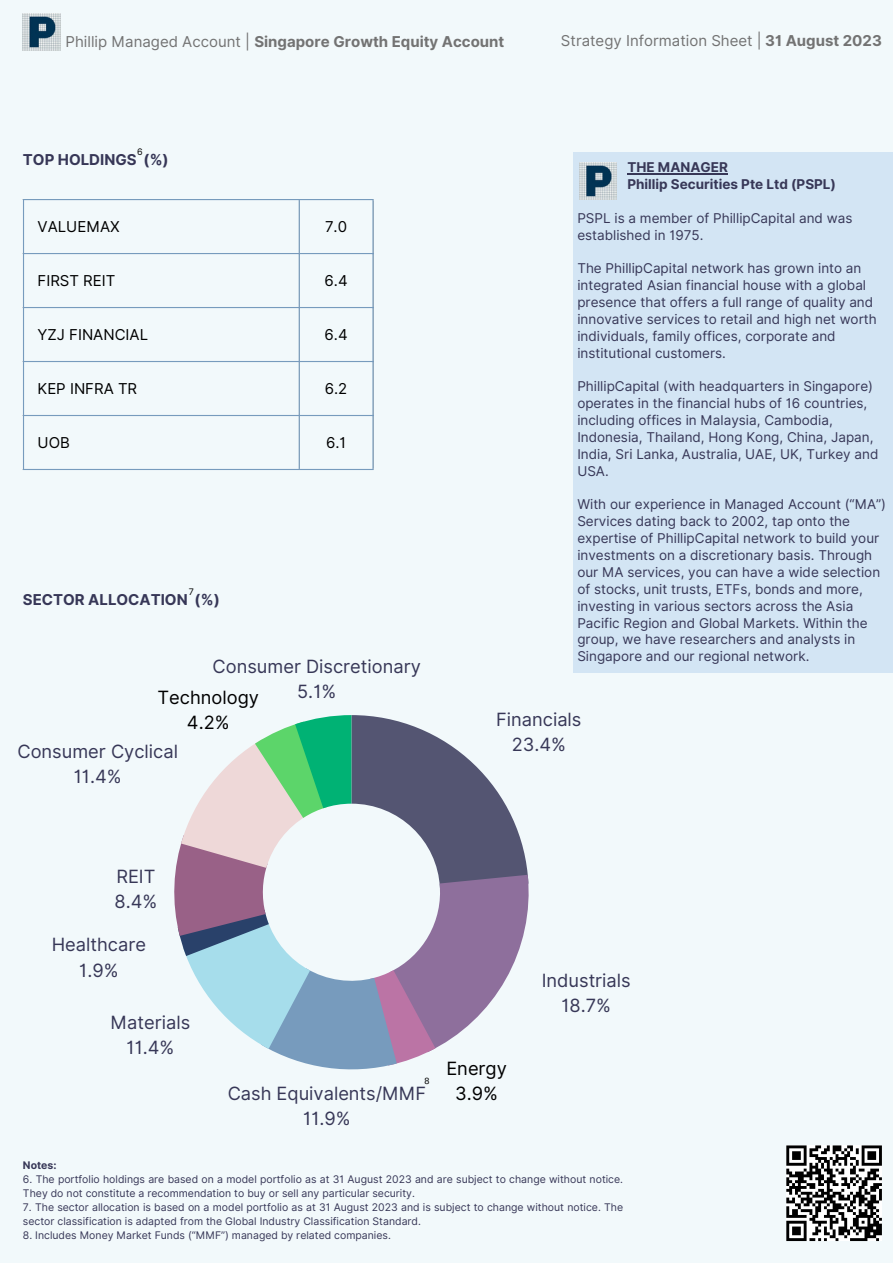
<style>
.page{position:relative;width:893px;height:1264px;background:#fff}
.page>*{position:absolute;margin:0;border:0;box-sizing:border-box;transform-origin:0 0}
.t1{font:18.3px "Inter";color:#373757}
.t2{font:18.3px "Inter";color:#000}
.t3{font:15px "Inter";color:#000}
.t4{font:700 15px "Inter";color:#737373}
.t5{font:15px "Inter";color:#737373}
.t6{font:700 15px "Inter";color:#373757}
.t7{font:13.5px/16.8px "Inter";color:#373757}
.t8{font:700 13.5px "Inter";color:#373757}
.t9{font:10.5px/14px "Inter";color:#373757}
.t10{font:700 10.5px "Inter";color:#373757}
.t11{font:9px "Inter";color:#000}
.t12{font:9px "Arimo";color:#000}
.s1{font-weight:400}
.s2{font-weight:700}
</style>
<div class="page">
<div style="left:0;top:0;width:892px;height:1262px;background:#f2f9fb"></div>
<hr style="left:23px;top:200px;width:1px;height:269px;background:#779bbd">
<hr style="left:298px;top:200px;width:2px;height:269px;background:#779bbd">
<hr style="left:372px;top:200px;width:1px;height:269px;background:#779bbd">
<hr style="left:23px;top:199px;width:350px;height:1px;background:#779bbd">
<hr style="left:23px;top:253px;width:350px;height:1px;background:#779bbd">
<hr style="left:23px;top:307px;width:350px;height:1px;background:#779bbd">
<hr style="left:23px;top:361px;width:350px;height:1px;background:#779bbd">
<hr style="left:23px;top:415px;width:350px;height:1px;background:#779bbd">
<hr style="left:23px;top:469px;width:350px;height:1px;background:#779bbd">
<svg style="left:174px;top:715px;width:354px;height:354px"></svg>
<img style="left:23px;top:14px;width:37px;height:37px">
<div style="left:572px;top:152px;width:320px;height:520px;background:#d3e5f4"></div>
<hr style="left:627px;top:173px;width:100px;height:1px;background:#373757">
<img style="left:579px;top:162px;width:37px;height:37px">
<svg style="left:786px;top:1145px;width:95px;height:95px"></svg>
<p class="t4" style="left:66px;top:33px;width:440px"><span class="s1">Phillip Managed Account |</span> Singapore Growth Equity Account</p>
<p class="t5" style="left:561px;top:32px;width:322px">Strategy Information Sheet | <span class="s2">31 August 2023</span></p>
<p class="t11" style="left:137px;top:146px;width:7px">6</p>
<p class="t6" style="left:23px;top:150px;width:147px">TOP HOLDINGS (%)</p>
<p class="t3" style="left:38px;top:217px;width:84px">VALUEMAX</p>
<p class="t3" style="left:325px;top:217px;width:24px">7.0</p>
<p class="t3" style="left:38px;top:271px;width:79px">FIRST REIT</p>
<p class="t3" style="left:324px;top:271px;width:25px">6.4</p>
<p class="t3" style="left:38px;top:325px;width:112px">YZJ FINANCIAL</p>
<p class="t3" style="left:324px;top:325px;width:25px">6.4</p>
<p class="t3" style="left:38px;top:379px;width:101px">KEP INFRA TR</p>
<p class="t3" style="left:325px;top:379px;width:24px">6.2</p>
<p class="t3" style="left:38px;top:433px;width:34px">UOB</p>
<p class="t3" style="left:326px;top:433px;width:22px">6.1</p>
<p class="t11" style="left:189px;top:586px;width:7px">7</p>
<p class="t6" style="left:23px;top:590px;width:198px">SECTOR ALLOCATION (%)</p>
<p class="t1" style="left:212px;top:655px;width:210px">Consumer Discretionary</p>
<p class="t1" style="left:297px;top:680px;width:40px">5.1%</p>
<p class="t2" style="left:157px;top:686px;width:103px">Technology</p>
<p class="t2" style="left:187px;top:711px;width:44px">4.2%</p>
<p class="t1" style="left:17px;top:740px;width:162px">Consumer Cyclical</p>
<p class="t1" style="left:74px;top:765px;width:49px">11.4%</p>
<p class="t8" style="left:627px;top:159px;width:102px">THE MANAGER</p>
<p class="t8" style="left:627px;top:176px;width:210px">Phillip Securities Pte Ltd (PSPL)</p>
<p class="t7" style="left:577px;top:209px;width:276px">PSPL is a member of PhillipCapital and was established in 1975.</p>
<p class="t7" style="left:577px;top:260px;width:301px">The PhillipCapital network has grown into an integrated Asian financial house with a global presence that offers a full range of quality and innovative services to retail and high net worth individuals, family offices, corporate and institutional customers.</p>
<p class="t7" style="left:577px;top:378px;width:302px">PhillipCapital (with headquarters in Singapore) operates in the financial hubs of 16 countries, including offices in Malaysia, Cambodia, Indonesia, Thailand, Hong Kong, China, Japan, India, Sri Lanka, Australia, UAE, UK, Turkey and USA.</p>
<p class="t7" style="left:577px;top:496px;width:310px">With our experience in Managed Account (“MA”)<br>Services dating back to 2002, tap onto the expertise of PhillipCapital network to build your investments on a discretionary basis. Through our MA services, you can have a wide selection of stocks, unit trusts, ETFs, bonds and more, investing in various sectors across the Asia Pacific Region and Global Markets. Within the group, we have researchers and analysts in Singapore and our regional network.</p>
<p class="t1" style="left:496px;top:708px;width:87px">Financials</p>
<p class="t1" style="left:511px;top:733px;width:56px">23.4%</p>
<p class="t1" style="left:116px;top:865px;width:41px">REIT</p>
<p class="t1" style="left:114px;top:890px;width:44px">8.4%</p>
<p class="t1" style="left:52px;top:933px;width:96px">Healthcare</p>
<p class="t1" style="left:79px;top:958px;width:41px">1.9%</p>
<p class="t1" style="left:111px;top:1011px;width:81px">Materials</p>
<p class="t1" style="left:127px;top:1036px;width:49px">11.4%</p>
<p class="t12" style="left:424px;top:1075px;width:6px">8</p>
<p class="t1" style="left:228px;top:1082px;width:200px">Cash Equivalents/MMF</p>
<p class="t1" style="left:303px;top:1107px;width:49px">11.9%</p>
<p class="t2" style="left:446px;top:1057px;width:62px">Energy</p>
<p class="t2" style="left:455px;top:1082px;width:44px">3.9%</p>
<p class="t1" style="left:541px;top:969px;width:90px">Industrials</p>
<p class="t1" style="left:561px;top:994px;width:51px">18.7%</p>
<p class="t10" style="left:23px;top:1158px;width:35px">Notes:</p>
<p class="t9" style="left:23px;top:1171px;width:601px">6. The portfolio holdings are based on a model portfolio as at 31 August 2023 and are subject to change without notice.<br>They do not constitute a recommendation to buy or sell any particular security.</p>
<p class="t9" style="left:23px;top:1199px;width:601px">7. The sector allocation is based on a model portfolio as at 31 August 2023 and is subject to change without notice. The sector classification is adapted from the Global Industry Classification Standard.</p>
<p class="t9" style="left:23px;top:1227px;width:369px">8. Includes Money Market Funds (“MMF”) managed by related companies.</p>
</div>
